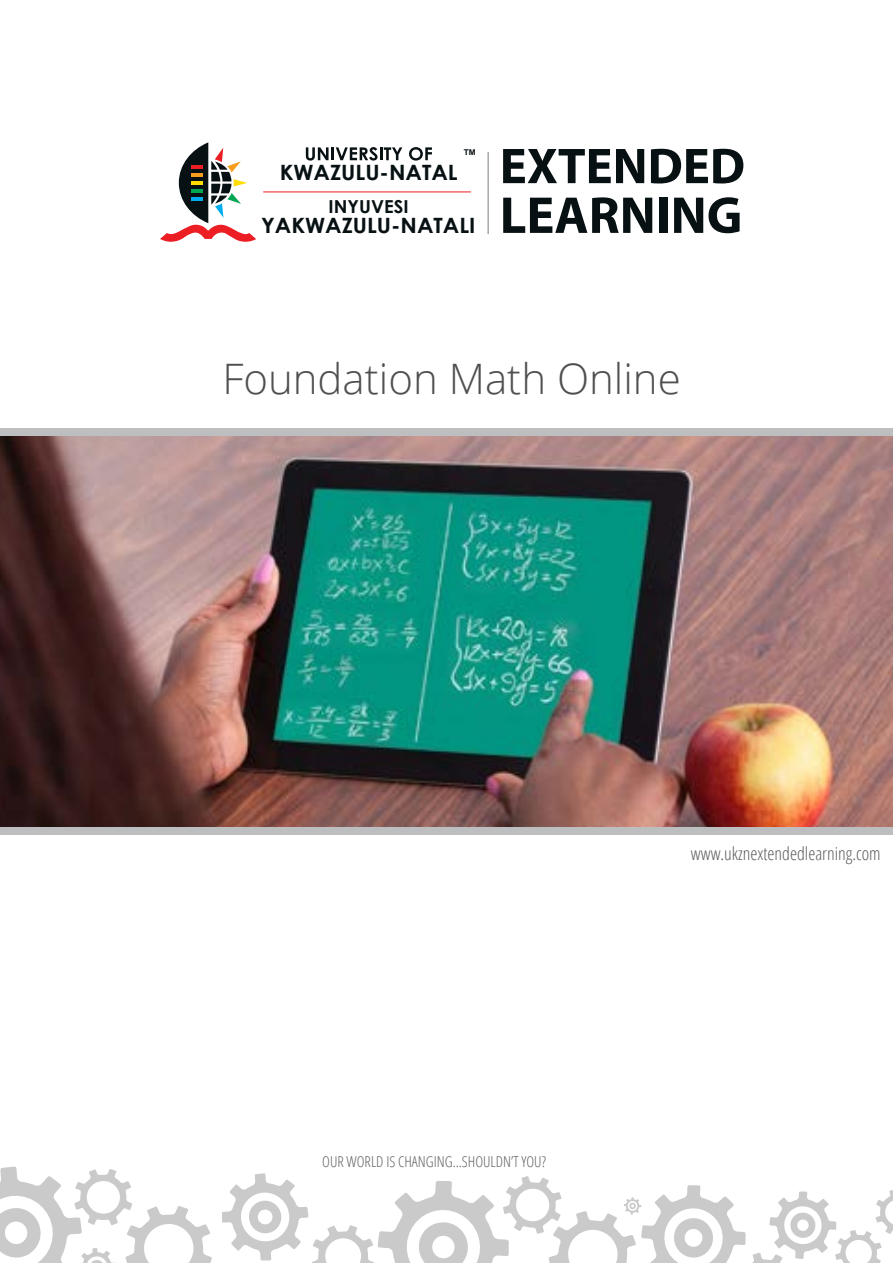
<style>
.page{position:relative;width:893px;height:1263px;background:#fff}
.page>*{position:absolute;margin:0;border:0;box-sizing:border-box;transform-origin:0 0}
.t1{font:700 52.2px "Myriad Pro";color:#071013}
.t2{font:700 50.7px "Myriad Pro";color:#071013}
.t3{font:300 42px "Open Sans";color:#4f4f4f}
.t4{font:700 21.15px "Century Gothic";color:#071013;scale:1.06 1}
.t5{font:300 condensed 18px "Open Sans";color:#58595b}
.t6{font:700 17.85px "Century Gothic";color:#071013;scale:1.04 1}
.t7{font:300 condensed 15px "Open Sans";color:#5e5f5f}
.t8{font:700 7.95px "Arial";color:#071013;scale:1.04 1}
</style>
<div class="page">
<svg style="left:160px;top:142px;width:96px;height:100px"></svg>
<hr style="left:263px;top:192px;width:208px;height:1px;background:#ed1d24">
<svg style="left:306px;top:147px;width:96px;height:14px"></svg>
<svg style="left:409px;top:147px;width:23px;height:14px"></svg>
<hr style="left:488px;top:152px;width:1px;height:82px;background:#7d7d7d">
<img style="left:0;top:436px;width:893px;height:391px">
<svg style="left:0;top:1166px;width:212px;height:97px"></svg>
<svg style="left:222px;top:1173px;width:671px;height:90px"></svg>
<div style="left:0;top:429px;width:893px;height:7px;background:#bcbec0"></div>
<div style="left:0;top:827px;width:893px;height:7px;background:#bcbec0"></div>
<p class="t8" style="left:464px;top:147px;width:13px">TM</p>
<h3 class="t4" style="left:280px;top:156px;width:169px">KWAZULU-NATAL</h3>
<h3 class="t4" style="left:261px;top:209px;width:204px">YAKWAZULU-NATALI</h3>
<p class="t6" style="left:329px;top:193px;width:78px">INYUVESI</p>
<h2 class="t2" style="left:500px;top:133px;width:247px">EXTENDED</h2>
<h1 class="t1" style="left:500px;top:181px;width:244px">LEARNING</h1>
<h3 class="t3" style="left:222px;top:350px;width:460px">Foundation Math Online</h3>
<p class="t7" style="left:322px;top:1151px;width:225px">OUR WORLD IS CHANGING...SHOULDN’T YOU?</p>
<p class="t5" style="left:691px;top:841px;width:191px">www.ukznextendedlearning.com</p>
</div>
